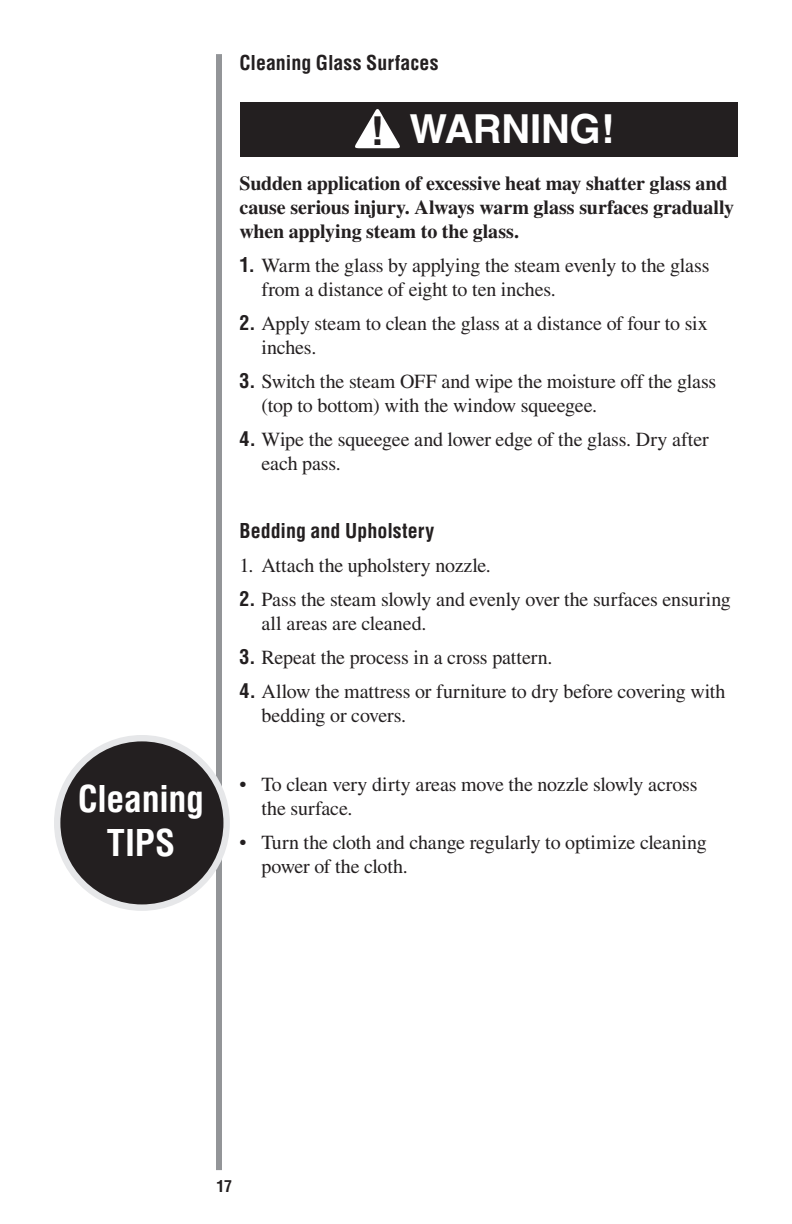
<style>
.page{position:relative;width:792px;height:1224px;background:#fff}
.page>*{position:absolute;margin:0;border:0;box-sizing:border-box;transform-origin:0 0}
.t1{font:700 40px "Helvetica";letter-spacing:-.01em;color:#fff}
.t2{font:700 condensed 36px/44px "Helvetica";letter-spacing:-.015em;color:#fff;text-align:center}
.t3{font:20px/24px "Times";letter-spacing:-.01em;color:#231f20}
.t4{font:700 20px/24px "Times";letter-spacing:-.01em;color:#231f20}
.t5{font:700 condensed 20px "Helvetica";color:#231f20}
.t6{font:700 condensed 16px "Helvetica";color:#231f20}
.s1{color:#231f20}
.s2{font-family:"Helvetica";font-weight:700;font-stretch:condensed}
</style>
<div class="page">
<div style="left:216px;top:54px;width:6px;height:1116px;background:#939598"></div>
<div style="left:240px;top:102px;width:498px;height:55px;background:#231f20"></div>
<svg style="left:355px;top:109px;width:45px;height:39px"></svg>
<div style="left:57px;top:738px;width:170px;height:170px;background:#231f20;border-radius:50%"></div>
<div style="left:54px;top:735px;width:176px;height:176px;border:6px solid #e6e7e9;border-radius:50%"></div>
<h2 class="t2" style="left:78px;top:776px;width:128px">Cleaning<br>TIPS</h2>
<p class="t5" style="left:240px;top:50px;width:201px">Cleaning Glass Surfaces</p>
<h1 class="t1" style="left:370px;top:104px;width:246px"><span class="s1">!</span> WARNING!</h1>
<p class="t4" style="left:240px;top:170px;width:496px">Sudden application of excessive heat may shatter glass and cause serious injury. Always warm glass surfaces gradually when applying steam to the glass.</p>
<p class="t3" style="left:262px;top:253px;width:449px;text-indent:-22px"><span class="s2">1.</span> Warm the glass by applying the steam evenly to the glass from a distance of eight to ten inches.</p>
<p class="t3" style="left:262px;top:311px;width:448px;text-indent:-22px"><span class="s2">2.</span> Apply steam to clean the glass at a distance of four to six inches.</p>
<p class="t3" style="left:262px;top:369px;width:456px;text-indent:-22px"><span class="s2">3.</span> Switch the steam OFF and wipe the moisture off the glass (top to bottom) with the window squeegee.</p>
<p class="t3" style="left:262px;top:427px;width:449px;text-indent:-22px"><span class="s2">4.</span> Wipe the squeegee and lower edge of the glass. Dry after each pass.</p>
<p class="t5" style="left:240px;top:519px;width:196px">Bedding and Upholstery</p>
<p class="t3" style="left:240px;top:553px;width:253px">1. Attach the upholstery nozzle.</p>
<p class="t3" style="left:262px;top:587px;width:471px;text-indent:-22px"><span class="s2">2.</span> Pass the steam slowly and evenly over the surfaces ensuring all areas are cleaned.</p>
<p class="t3" style="left:240px;top:646px;width:315px"><span class="s2">3.</span> Repeat the process in a cross pattern.</p>
<p class="t3" style="left:262px;top:680px;width:465px;text-indent:-22px"><span class="s2">4.</span> Allow the mattress or furniture to dry before covering with bedding or covers.</p>
<p class="t3" style="left:240px;top:772px;width:8px">•</p>
<p class="t3" style="left:240px;top:830px;width:8px">•</p>
<p class="t3" style="left:262px;top:772px;width:437px">To clean very dirty areas move the nozzle slowly across the surface.</p>
<p class="t3" style="left:262px;top:830px;width:447px">Turn the cloth and change regularly to optimize cleaning power of the cloth.</p>
<p class="t6" style="left:216px;top:1177px;width:17px">17</p>
</div>
